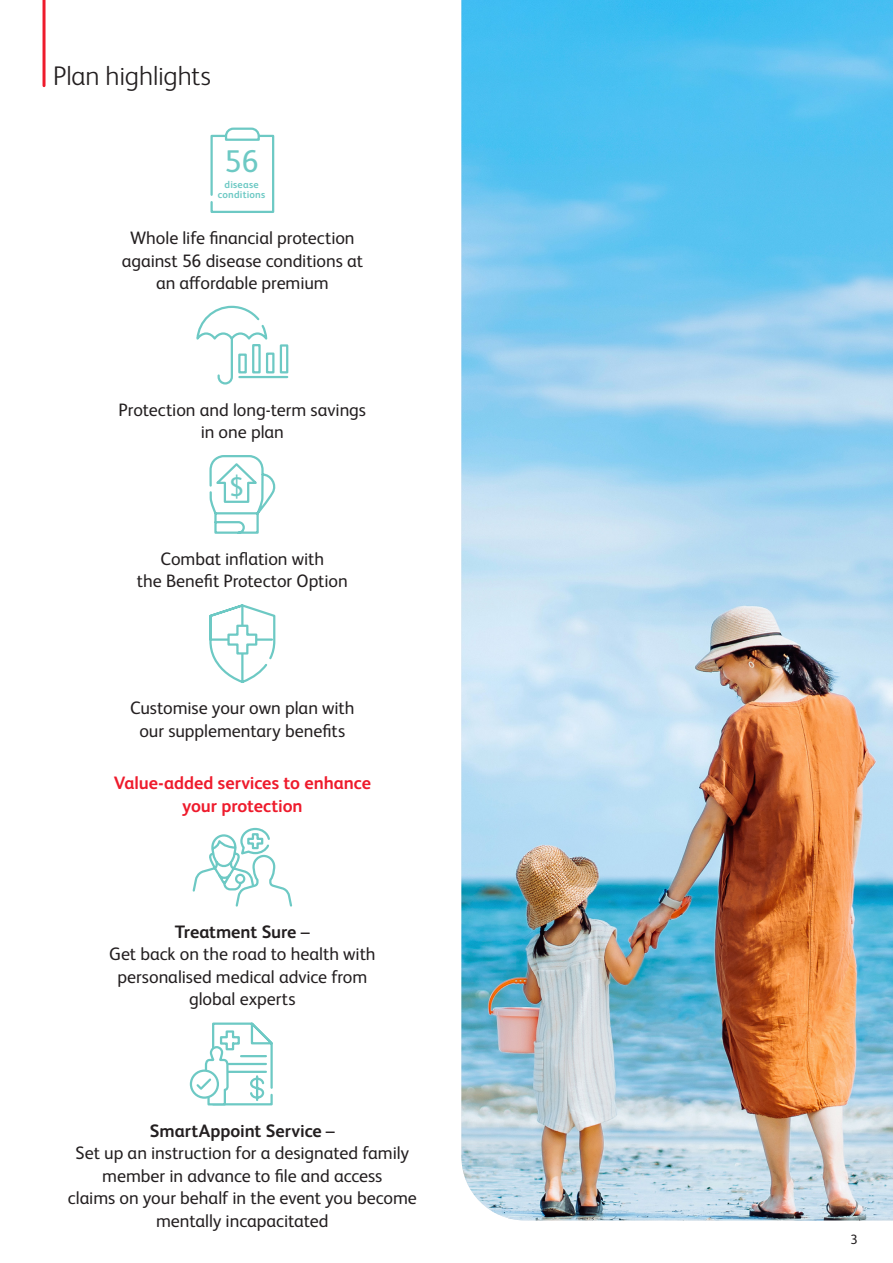
<style>
.page{position:relative;width:893px;height:1263px;background:#fff}
.page>*{position:absolute;margin:0;border:0;box-sizing:border-box;transform-origin:0 0}
.t1{font:31.5px "FS Albert Pro";color:#6dc9c4}
.t2{font:300 27px "FS Albert Pro";letter-spacing:-.005em;color:#231f20}
.t3{font:27px "FS Albert Pro";color:#6dc9c4}
.t4{font:18px/22.5px "FS Albert Pro";letter-spacing:-.005em;color:#231f20;text-align:center}
.t5{font:700 18px/22.5px "FS Albert Pro";letter-spacing:-.005em;color:#ee1b2c;text-align:center}
.t6{font:13.5px "FS Albert Pro";color:#231f20}
.t7{font:700 10.2px/10.2px "FS Albert Pro";letter-spacing:.02em;color:#6dc9c4;text-align:center}
.s1{font-weight:700}
</style>
<div class="page">
<hr style="left:43px;top:0;width:3px;height:86px;background:#ee1b2c">
<svg style="left:210px;top:127px;width:65px;height:86px"></svg>
<div style="left:190px;top:1069px;width:29px;height:30px;border:2px solid #6dc9c4;border-radius:50%"></div>
<svg style="left:191px;top:305px;width:102px;height:801px"></svg>
<img style="left:461px;top:0;width:432px;height:1220px">
<h2 class="t2" style="left:53px;top:57px;width:159px">Plan highlights</h2>
<h1 class="t1" style="left:225px;top:139px;width:36px">56</h1>
<p class="t7" style="left:218px;top:179px;width:49px">disease conditions</p>
<p class="t4" style="left:122px;top:225px;width:243px">Whole life financial protection against 56 disease conditions at an affordable premium</p>
<p class="t4" style="left:119px;top:397px;width:249px">Protection and long-term savings in one plan</p>
<h2 class="t3" style="left:229px;top:467px;width:16px">$</h2>
<p class="t4" style="left:137px;top:546px;width:212px">Combat inflation with<br>the Benefit Protector Option</p>
<p class="t4" style="left:130px;top:695px;width:226px">Customise your own plan with our supplementary benefits</p>
<p class="t5" style="left:114px;top:771px;width:259px">Value-added services to enhance your protection</p>
<p class="t4" style="left:109px;top:919px;width:268px"><span class="s1">Treatment Sure</span> –<br>Get back on the road to health with personalised medical advice from global experts</p>
<p class="t4" style="left:68px;top:1118px;width:350px"><span class="s1">SmartAppoint Service</span> –<br>Set up an instruction for a designated family member in advance to file and access<br>claims on your behalf in the event you become mentally incapacitated</p>
<p class="t6" style="left:850px;top:1229px;width:9px">3</p>
</div>
